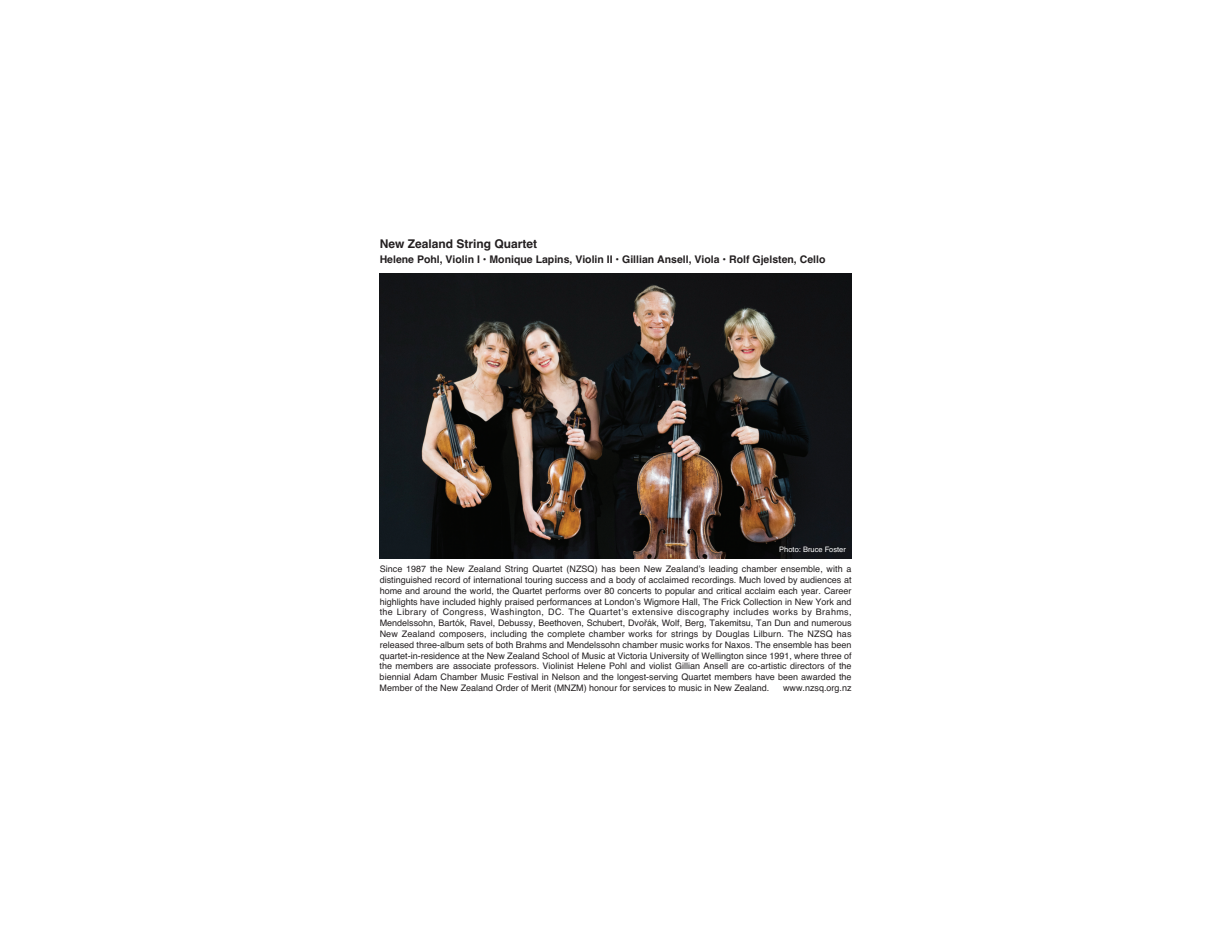
<style>
.page{position:relative;width:1231px;height:936px;background:#fff}
.page>*{position:absolute;margin:0;border:0;box-sizing:border-box;transform-origin:0 0}
.t1{font:700 12px "Helvetica";color:#231f20}
.t2{font:700 10.5px "Helvetica";color:#231f20}
.t3{font:9px/10.8px "Helvetica";color:#231f20;text-align:justify}
.t4{font:7.5px "Helvetica";color:#fff}
</style>
<div class="page">
<img style="left:379px;top:273px;width:472px;height:285px">
<h1 class="t1" style="left:380px;top:237px;width:159px">New Zealand String Quartet</h1>
<p class="t2" style="left:380px;top:253px;width:447px">Helene Pohl, Violin I • Monique Lapins, Violin II • Gillian Ansell, Viola • Rolf Gjelsten, Cello</p>
<p class="t4" style="left:779px;top:545px;width:68px">Photo: Bruce Foster</p>
<p class="t3" style="left:380px;top:563px;width:473px">Since 1987 the New Zealand String Quartet (NZSQ) has been New Zealand’s leading chamber ensemble, with a distinguished record of international touring success and a body of acclaimed recordings. Much loved by audiences at home and around the world, the Quartet performs over 80 concerts to popular and critical acclaim each year. Career highlights have included highly praised performances at London’s Wigmore Hall, The Frick Collection in New York and the Library of Congress, Washington, DC. The Quartet’s extensive discography includes works by Brahms, Mendelssohn, Bartók, Ravel, Debussy, Beethoven, Schubert, Dvořák, Wolf, Berg, Takemitsu, Tan Dun and numerous New Zealand composers, including the complete chamber works for strings by Douglas Lilburn. The NZSQ has released three-album sets of both Brahms and Mendelssohn chamber music works for Naxos. The ensemble has been quartet-in-residence at the New Zealand School of Music at Victoria University of Wellington since 1991, where three of the members are associate professors. Violinist Helene Pohl and violist Gillian Ansell are co-artistic directors of the biennial Adam Chamber Music Festival in Nelson and the longest-serving Quartet members have been awarded the Member of the New Zealand Order of Merit (MNZM) honour for services to music in New Zealand.</p>
<p class="t3" style="left:783px;top:682px;width:70px">www.nzsq.org.nz</p>
</div>
